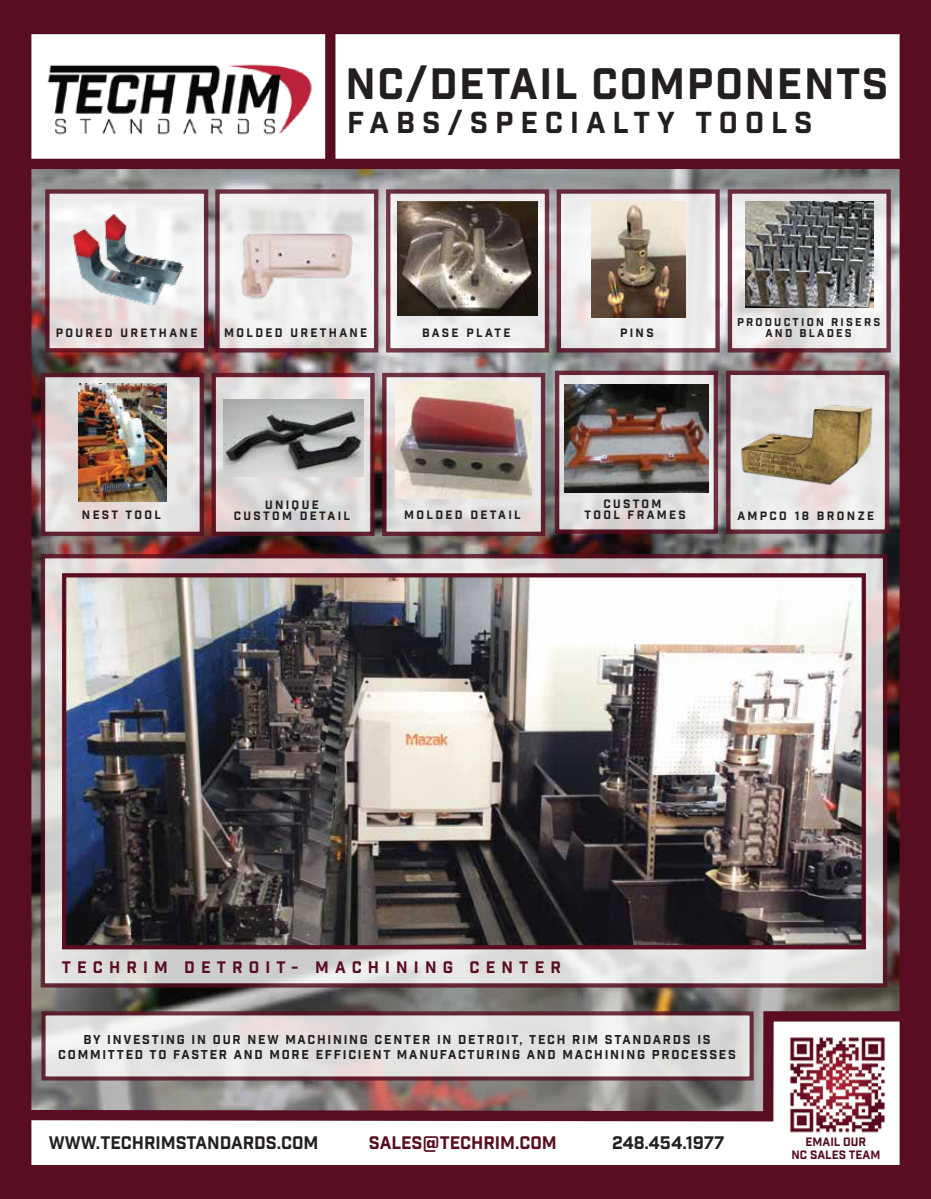
<style>
.page{position:relative;width:931px;height:1199px;background:#fff}
.page>*{position:absolute;margin:0;border:0;box-sizing:border-box;transform-origin:0 0}
.t1{font:42.6px "Industry Inc Base";letter-spacing:.04em;color:#231f20}
.t2{font:29.4px "Industry Inc Base";letter-spacing:.24em;color:#231f20}
.t3{font:17.7px "Industry Inc Base";color:#231f20}
.t4{font:17.7px "Industry Inc Base";color:#580d20}
.t5{font:16.2px "Industry Inc Base";letter-spacing:.38em;color:#580d20}
.t6{font:12.45px/14.7px "Industry Inc Base";letter-spacing:.14em;color:#231f20;text-align:center}
.t7{font:12px "Industry Inc Base";letter-spacing:.2em;color:#231f20}
.t8{font:11.7px "Industry Inc Base";letter-spacing:.2em;color:#231f20}
.t9{font:11.7px/12.9px "Industry Inc Base";color:#580d20;text-align:center}
.t10{font:10.95px "Industry Inc Base";letter-spacing:.2em;color:#231f20}
</style>
<div class="page">
<img style="left:0;top:0;width:931px;height:1199px">
<h1 class="t1" style="left:345px;top:58px;width:544px">NC/DETAIL COMPONENTS</h1>
<h2 class="t2" style="left:347px;top:105px;width:467px">FABS/SPECIALTY TOOLS</h2>
<p class="t10" style="left:737px;top:315px;width:145px">PRODUCTION RISERS</p>
<p class="t8" style="left:56px;top:326px;width:143px">POURED URETHANE</p>
<p class="t7" style="left:224px;top:326px;width:145px">MOLDED URETHANE</p>
<p class="t8" style="left:422px;top:326px;width:90px">BASE PLATE</p>
<p class="t8" style="left:620px;top:326px;width:35px">PINS</p>
<p class="t10" style="left:765px;top:327px;width:88px">AND BLADES</p>
<p class="t8" style="left:265px;top:498px;width:55px">UNIQUE</p>
<p class="t8" style="left:82px;top:508px;width:80px">NEST TOOL</p>
<p class="t8" style="left:234px;top:509px;width:118px">CUSTOM DETAIL</p>
<p class="t8" style="left:603px;top:497px;width:60px">CUSTOM</p>
<p class="t8" style="left:404px;top:508px;width:118px">MOLDED DETAIL</p>
<p class="t8" style="left:585px;top:508px;width:103px">TOOL FRAMES</p>
<p class="t8" style="left:737px;top:509px;width:138px">AMPCO 18 BRONZE</p>
<h3 class="t5" style="left:62px;top:957px;width:501px">TECHRIM DETROIT- MACHINING CENTER</h3>
<p class="t6" style="left:58px;top:1033px;width:679px">BY INVESTING IN OUR NEW MACHINING CENTER IN DETROIT, TECH RIM STANDARDS IS<br>COMMITTED TO FASTER AND MORE EFFICIENT MANUFACTURING AND MACHINING PROCESSES</p>
<h3 class="t3" style="left:49px;top:1132px;width:271px">WWW.TECHRIMSTANDARDS.COM</h3>
<h3 class="t4" style="left:369px;top:1132px;width:189px">SALES@TECHRIM.COM</h3>
<h3 class="t3" style="left:612px;top:1132px;width:114px">248.454.1977</h3>
<p class="t9" style="left:791px;top:1136px;width:90px">EMAIL OUR<br>NC SALES TEAM</p>
</div>
